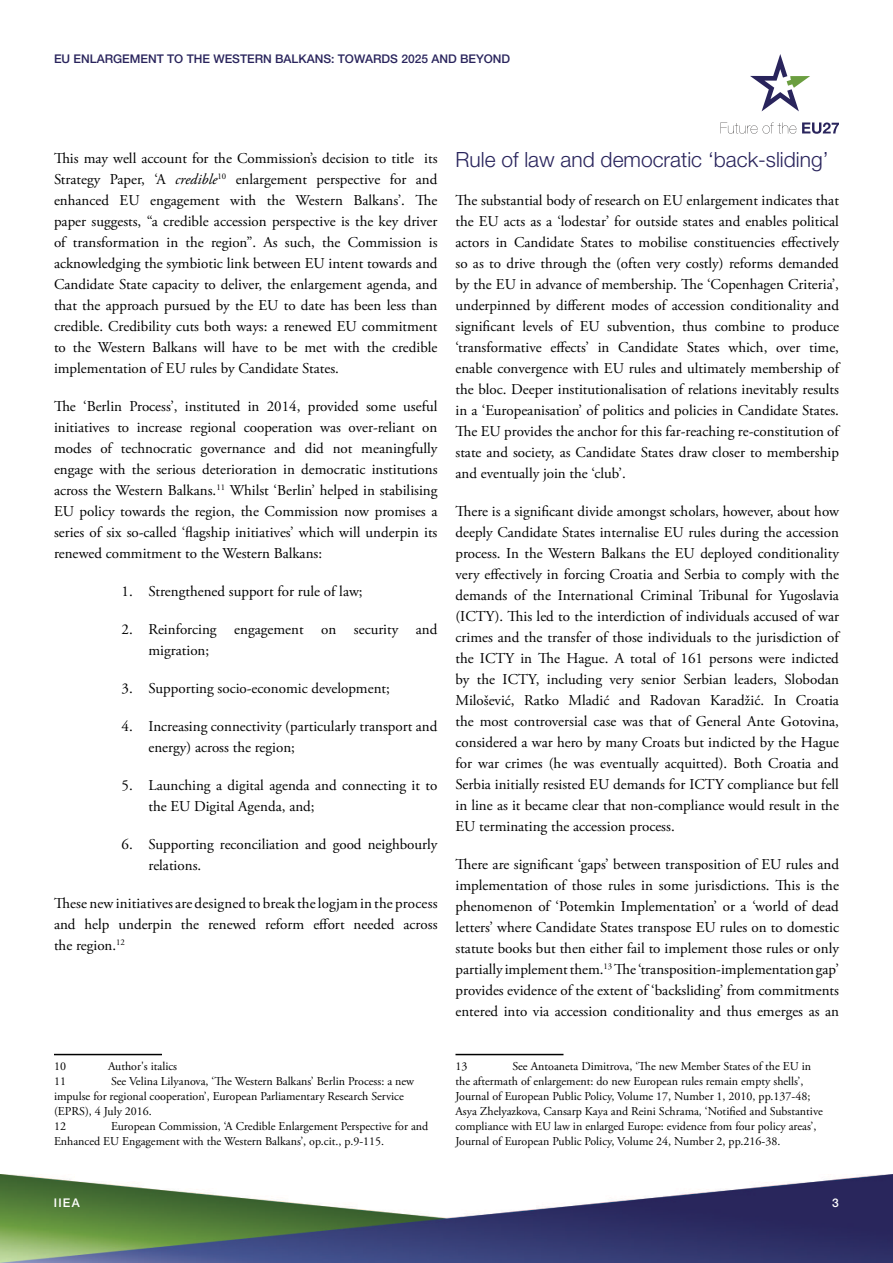
<style>
.page{position:relative;width:893px;height:1263px;background:#fff}
.page>*{position:absolute;margin:0;border:0;box-sizing:border-box;transform-origin:0 0}
.t1{font:300 21px "Helvetica Neue LT Std";color:#29245c}
.t2{font:15px/21px "Adobe Garamond Pro";color:#000;text-align:justify}
.t3{font:12px/15px "Adobe Garamond Pro";color:#000}
.t4{font:500 12px "Helvetica Neue LT Std";color:#29245c}
.t5{font:500 12px "Helvetica Neue LT Std";color:#fff}
.s1{font-style:italic}
</style>
<div class="page">
<img style="left:0;top:1174px;width:893px;height:89px">
<svg style="left:750px;top:54px;width:60px;height:57px"></svg>
<svg style="left:720px;top:122px;width:76px;height:12px"></svg>
<svg style="left:802px;top:122px;width:37px;height:12px"></svg>
<hr style="left:54px;top:1054px;width:108px;height:1px;background:#000">
<hr style="left:455px;top:1054px;width:108px;height:1px;background:#000">
<p class="t4" style="left:54px;top:51px;width:458px">EU ENLARGEMENT TO THE WESTERN BALKANS: TOWARDS 2025 AND BEYOND</p>
<p class="t2" style="left:54px;top:148px;width:385px">This may well account for the Commission’s decision to title its Strategy Paper, ‘A <span class="s1">credible</span><sup>10</sup> enlargement perspective for and enhanced EU engagement with the Western Balkans’. The paper suggests, “a credible accession perspective is the key driver of transformation in the region”. As such, the Commission is acknowledging the symbiotic link between EU intent towards and Candidate State capacity to deliver, the enlargement agenda, and that the approach pursued by the EU to date has been less than credible. Credibility cuts both ways: a renewed EU commitment to the Western Balkans will have to be met with the credible implementation of EU rules by Candidate States.</p>
<p class="t2" style="left:54px;top:396px;width:385px">The ‘Berlin Process’, instituted in 2014, provided some useful initiatives to increase regional cooperation was over-reliant on modes of technocratic governance and did not meaningfully engage with the serious deterioration in democratic institutions across the Western Balkans.<sup>11</sup> Whilst ‘Berlin’ helped in stabilising EU policy towards the region, the Commission now promises a series of six so-called ‘flagship initiatives’ which will underpin its renewed commitment to the Western Balkans:</p>
<p class="t2" style="left:122px;top:581px;width:243px">1. Strengthened support for rule of law;</p>
<p class="t2" style="left:149px;top:619px;width:290px;text-indent:-27px">2. Reinforcing engagement on security and migration;</p>
<p class="t2" style="left:122px;top:678px;width:270px">3. Supporting socio-economic development;</p>
<p class="t2" style="left:149px;top:716px;width:290px;text-indent:-27px">4. Increasing connectivity (particularly transport and energy) across the region;</p>
<p class="t2" style="left:149px;top:775px;width:290px;text-indent:-27px">5. Launching a digital agenda and connecting it to the EU Digital Agenda, and;</p>
<p class="t2" style="left:149px;top:834px;width:290px;text-indent:-27px">6. Supporting reconciliation and good neighbourly relations.</p>
<p class="t2" style="left:54px;top:893px;width:385px">These new initiatives are designed to break the logjam in the process and help underpin the renewed reform effort needed across the region.<sup>12</sup></p>
<p class="t3" style="left:54px;top:1059px;width:13px">10</p>
<p class="t3" style="left:108px;top:1059px;width:71px">Author's italics</p>
<p class="t3" style="left:54px;top:1074px;width:13px">11</p>
<p class="t3" style="left:54px;top:1074px;width:362px;text-indent:57px">See Velina Lilyanova, ‘The Western Balkans’ Berlin Process: a new impulse for regional cooperation’, European Parliamentary Research Service (EPRS), 4 July 2016.<br>12</p>
<p class="t3" style="left:54px;top:1119px;width:376px;text-indent:57px">European Commission, ‘A Credible Enlargement Perspective for and<br>Enhanced EU Engagement with the Western Balkans’, op.cit., p.9-115.</p>
<h1 class="t1" style="left:455px;top:146px;width:375px">Rule of law and democratic ‘back-sliding’</h1>
<p class="t2" style="left:455px;top:190px;width:385px">The substantial body of research on EU enlargement indicates that the EU acts as a ‘lodestar’ for outside states and enables political actors in Candidate States to mobilise constituencies effectively so as to drive through the (often very costly) reforms demanded by the EU in advance of membership. The ‘Copenhagen Criteria’, underpinned by different modes of accession conditionality and significant levels of EU subvention, thus combine to produce ‘transformative effects’ in Candidate States which, over time, enable convergence with EU rules and ultimately membership of the bloc. Deeper institutionalisation of relations inevitably results in a ‘Europeanisation’ of politics and policies in Candidate States.<br>The EU provides the anchor for this far-reaching re-constitution of state and society, as Candidate States draw closer to membership and eventually join the ‘club’.</p>
<p class="t2" style="left:455px;top:501px;width:385px">There is a significant divide amongst scholars, however, about how deeply Candidate States internalise EU rules during the accession process. In the Western Balkans the EU deployed conditionality very effectively in forcing Croatia and Serbia to comply with the demands of the International Criminal Tribunal for Yugoslavia (ICTY). This led to the interdiction of individuals accused of war crimes and the transfer of those individuals to the jurisdiction of the ICTY in The Hague. A total of 161 persons were indicted by the ICTY, including very senior Serbian leaders, Slobodan Milošević, Ratko Mladić and Radovan Karadžić. In Croatia the most controversial case was that of General Ante Gotovina, considered a war hero by many Croats but indicted by the Hague for war crimes (he was eventually acquitted). Both Croatia and Serbia initially resisted EU demands for ICTY compliance but fell in line as it became clear that non-compliance would result in the EU terminating the accession process.</p>
<p class="t2" style="left:455px;top:854px;width:385px">There are significant ‘gaps’ between transposition of EU rules and implementation of those rules in some jurisdictions. This is the phenomenon of ‘Potemkin Implementation’ or a ‘world of dead letters’ where Candidate States transpose EU rules on to domestic statute books but then either fail to implement those rules or only partially implement them.<sup>13</sup> The ‘transposition-implementation gap’ provides evidence of the extent of ‘backsliding’ from commitments entered into via accession conditionality and thus emerges as an</p>
<p class="t3" style="left:455px;top:1059px;width:369px;text-indent:57px">See Antoaneta Dimitrova, ‘The new Member States of the EU in the aftermath of enlargement: do new European rules remain empty shells’, Journal of European Public Policy, Volume 17, Number 1, 2010, pp.137-48; Asya Zhelyazkova, Cansarp Kaya and Reini Schrama, ‘Notified and Substantive compliance with EU law in enlarged Europe: evidence from four policy areas’, Journal of European Public Policy, Volume 24, Number 2, pp.216-38.</p>
<p class="t3" style="left:455px;top:1059px;width:13px">13</p>
<p class="t5" style="left:54px;top:1196px;width:27px">IIEA</p>
<p class="t5" style="left:832px;top:1196px;width:8px">3</p>
</div>
